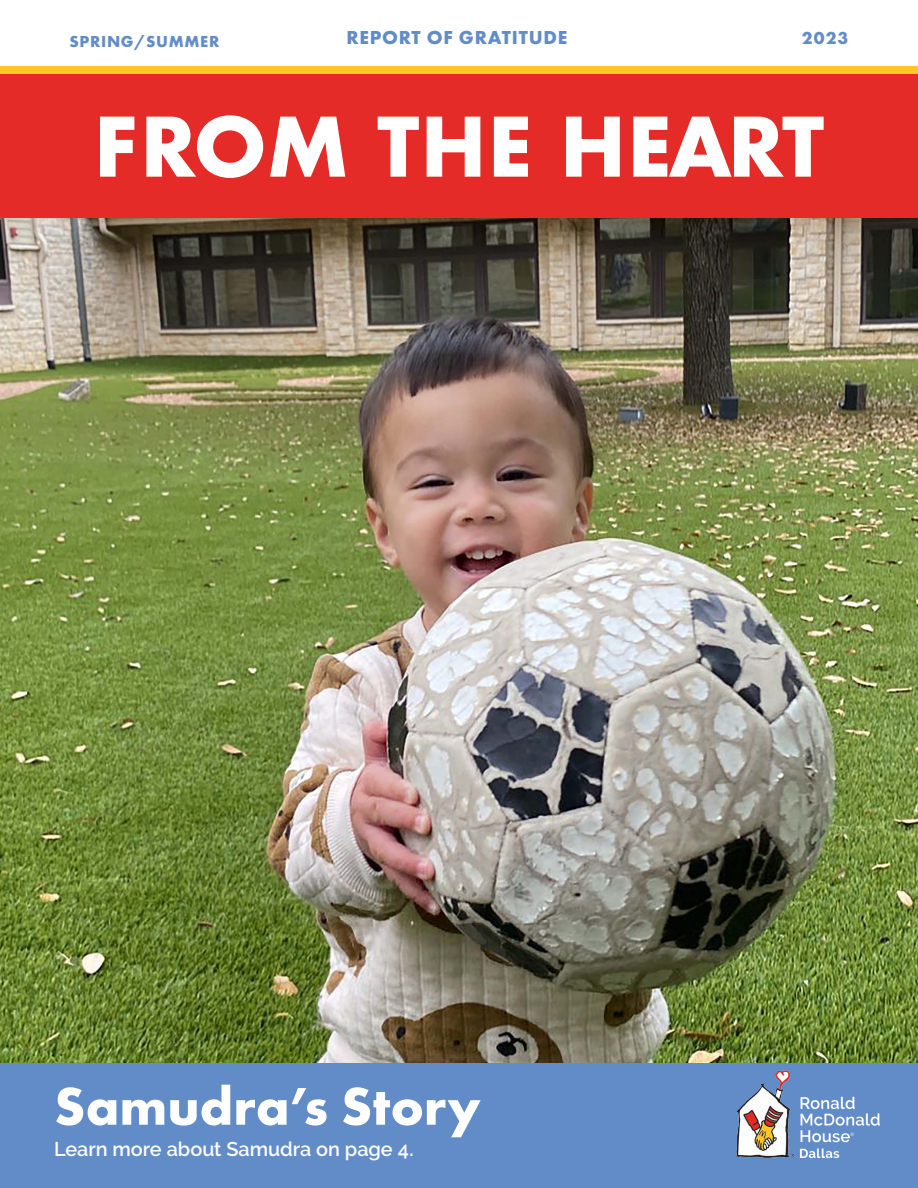
<style>
.page{position:relative;width:918px;height:1188px;background:#fff}
.page>*{position:absolute;margin:0;border:0;box-sizing:border-box;transform-origin:0 0}
.t1{font:700 90px "Futura PT";letter-spacing:-.005em;color:#fff}
.t2{font:700 54.9px "Futura PT";color:#fff}
.t3{font:600 19.95px "Raleway";color:#fcfcfc}
.t4{font:700 19.5px "Futura PT";letter-spacing:.04em;color:#628cc8}
.t5{font:700 18px "Futura PT";color:#628cc8}
.t6{font:700 16.5px "Futura PT";letter-spacing:.04em;color:#628cc8}
</style>
<div class="page">
<div style="left:0;top:73px;width:918px;height:147px;background:#e42b28"></div>
<div style="left:0;top:66px;width:918px;height:7px;background:#fec627"></div>
<div style="left:0;top:1063px;width:918px;height:125px;background:#628cc8"></div>
<img style="left:736px;top:1070px;width:143px;height:89px">
<img style="left:0;top:218px;width:918px;height:845px">
<p class="t6" style="left:70px;top:31px;width:151px">SPRING/SUMMER</p>
<p class="t4" style="left:346px;top:25px;width:222px">REPORT OF GRATITUDE</p>
<p class="t5" style="left:802px;top:26px;width:48px">2023</p>
<p class="t1" style="left:94px;top:89px;width:732px">FROM THE HEART</p>
<p class="t2" style="left:54px;top:1071px;width:428px">Samudra’s Story</p>
<p class="t3" style="left:54px;top:1138px;width:361px">Learn more about Samudra on page 4.</p>
</div>
